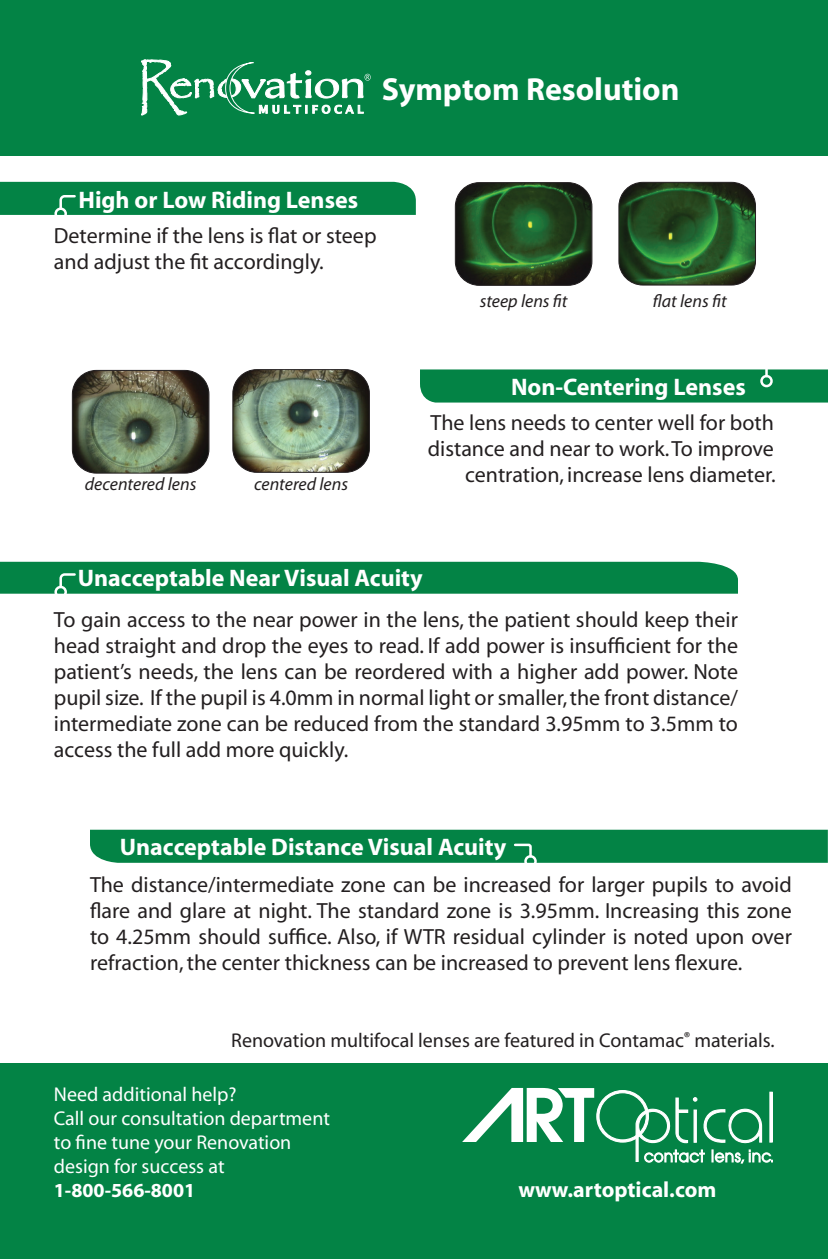
<style>
.page{position:relative;width:828px;height:1260px;background:#fff}
.page>*{position:absolute;margin:0;border:0;box-sizing:border-box;transform-origin:0 0}
.t1{font:700 32px "Myriad";color:#fff}
.t2{font:700 24px "Myriad";color:#fff}
.t3{font:22px/26px "Myriad";color:#231f20;text-align:justify}
.t4{font:700 22px "Myriad";color:#fff}
.t5{font:20px/24px "Myriad";color:#fff}
.t6{font:20px "Myriad";color:#231f20}
.t7{font:700 20px "Myriad";color:#fff}
.t8{font:italic 18px "Myriad";color:#231f20}
</style>
<div class="page">
<div style="left:0;top:0;width:828px;height:155px;background:#038345"></div>
<div style="left:0;top:1063px;width:828px;height:196px;background:#038345"></div>
<div style="left:0;top:182px;width:416px;height:33px;background:#038345"></div>
<div style="left:54px;top:207px;width:13px;height:13px;border:2px solid #fff;border-radius:50%"></div>
<div style="left:0;top:562px;width:738px;height:32px;background:#038345"></div>
<div style="left:54px;top:586px;width:13px;height:12px;border:2px solid #fff;border-radius:50%"></div>
<img style="left:455px;top:183px;width:137px;height:102px">
<div style="left:455px;top:182px;width:137px;height:104px;border:1px solid #231f20;border-radius:24px"></div>
<img style="left:620px;top:182px;width:136px;height:102px">
<div style="left:618px;top:182px;width:138px;height:104px;border:1px solid #231f20;border-radius:24px"></div>
<svg style="left:462px;top:1088px;width:311px;height:75px"></svg>
<img style="left:72px;top:370px;width:137px;height:103px">
<div style="left:72px;top:370px;width:137px;height:104px;border:1px solid #231f20;border-radius:24px"></div>
<img style="left:234px;top:370px;width:135px;height:102px">
<div style="left:232px;top:369px;width:138px;height:104px;border:1px solid #231f20;border-radius:24px"></div>
<div style="left:420px;top:369px;width:408px;height:34px;background:#038345"></div>
<div style="left:760px;top:375px;width:13px;height:12px;border:2px solid #fff;border-radius:50%"></div>
<div style="left:90px;top:830px;width:738px;height:33px;background:#038345"></div>
<div style="left:524px;top:855px;width:13px;height:13px;border:2px solid #fff;border-radius:50%"></div>
<svg style="left:141px;top:60px;width:230px;height:55px"></svg>
<h1 class="t1" style="left:382px;top:73px;width:299px">Symptom Resolution</h1>
<p class="t2" style="left:78px;top:188px;width:281px">High or Low Riding Lenses</p>
<p class="t3" style="left:54px;top:223px;width:324px">Determine if the lens is flat or steep and adjust the fit accordingly.</p>
<p class="t8" style="left:85px;top:475px;width:113px">decentered lens</p>
<p class="t8" style="left:254px;top:475px;width:96px">centered lens</p>
<p class="t8" style="left:480px;top:292px;width:89px">steep lens fit</p>
<p class="t8" style="left:653px;top:292px;width:75px">flat lens fit</p>
<p class="t2" style="left:511px;top:375px;width:236px">Non-Centering Lenses</p>
<p class="t3" style="left:428px;top:411px;width:349px;text-align:right">The lens needs to center well for both distance and near to work. To improve centration, increase lens diameter.</p>
<p class="t2" style="left:78px;top:566px;width:346px">Unacceptable Near Visual Acuity</p>
<p class="t3" style="left:54px;top:607px;width:686px">To gain access to the near power in the lens, the patient should keep their head straight and drop the eyes to read. If add power is insufficient for the patient’s needs, the lens can be reordered with a higher add power. Note pupil size. If the pupil is 4.0mm in normal light or smaller, the front distance/ intermediate zone can be reduced from the standard 3.95mm to 3.5mm to access the full add more quickly.</p>
<p class="t2" style="left:120px;top:834px;width:388px">Unacceptable Distance Visual Acuity</p>
<p class="t3" style="left:90px;top:873px;width:703px">The distance/intermediate zone can be increased for larger pupils to avoid flare and glare at night. The standard zone is 3.95mm. Increasing this zone to 4.25mm should suffice. Also, if WTR residual cylinder is noted upon over refraction, the center thickness can be increased to prevent lens flexure.</p>
<p class="t6" style="left:231px;top:1030px;width:545px">Renovation multifocal lenses are featured in Contamac<sup>®</sup> materials.</p>
<p class="t5" style="left:54px;top:1083px;width:278px">Need additional help?<br>Call our consultation department to fine tune your Renovation design for success at</p>
<p class="t7" style="left:54px;top:1180px;width:143px">1-800-566-8001</p>
<p class="t4" style="left:519px;top:1179px;width:199px">www.artoptical.com</p>
</div>
